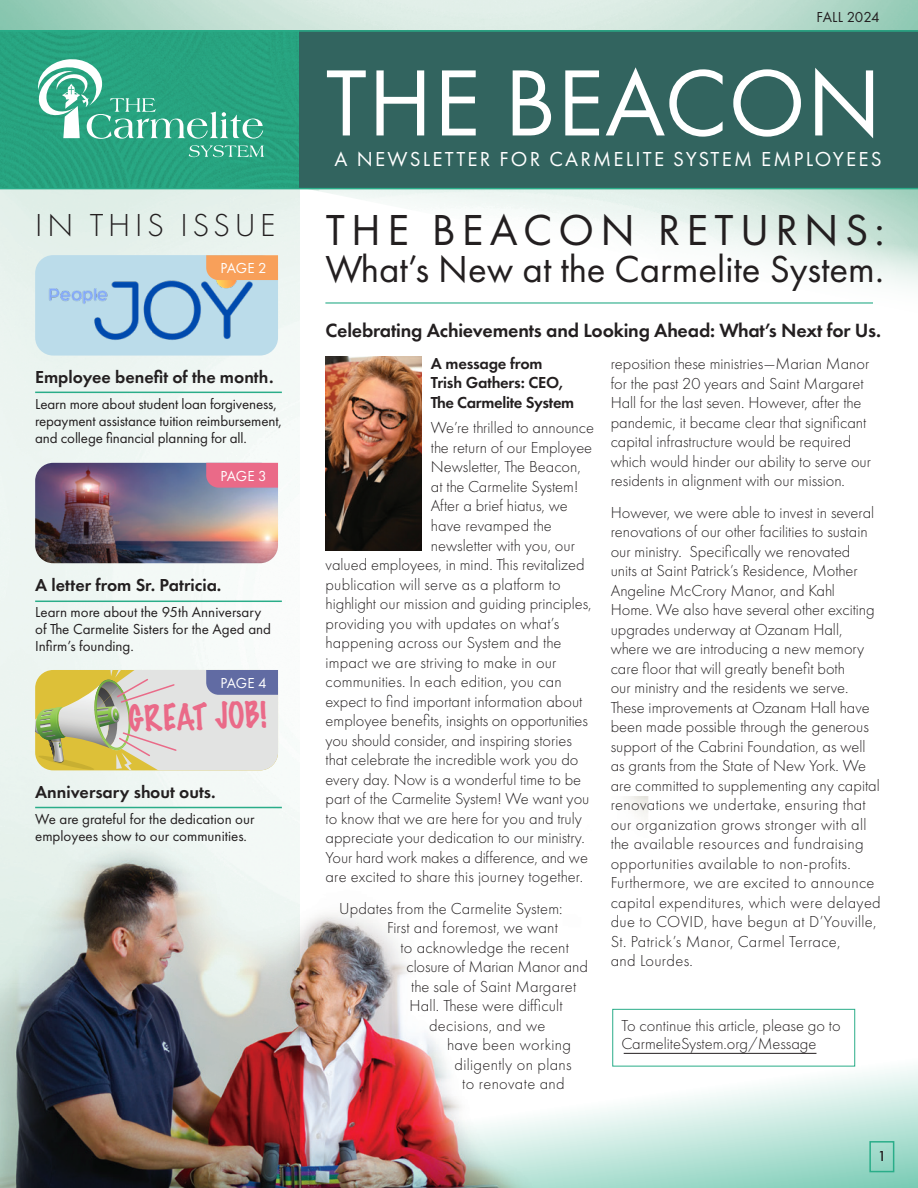
<style>
.page{position:relative;width:918px;height:1188px;background:#fff}
.page>*{position:absolute;margin:0;border:0;box-sizing:border-box;transform-origin:0 0}
.t1{font:97.5px "Futura PT";letter-spacing:.01em;color:#fff}
.t2{font:45px "Futura PT";letter-spacing:.14em;color:#231f20}
.t3{font:39px "Futura PT";color:#231f20}
.t4{font:100 32.7px "Marker Felt";color:#ea6a88;scale:.94 1}
.t5{font:21px "Futura PT";letter-spacing:.105em;color:#fff}
.t6{font:600 19.8px "Futura PT";letter-spacing:-.01em;color:#231f20}
.t7{font:600 18px "Futura PT";color:#231f20}
.t8{font:300 16.5px/19.5px "Futura PT";color:#231f20}
.t9{font:300 16.5px "Futura PT";letter-spacing:.02em;color:#231f20}
.t10{font:600 16.5px/19.5px "Futura PT";letter-spacing:-.02em;color:#231f20}
.t11{font:15px/16.8px "Futura PT";letter-spacing:-.01em;color:#231f20}
.t12{font:15px "Futura PT";letter-spacing:-.01em;color:#fff}
.t13{font:500 15px "Futura PT";color:#231f20}
</style>
<div class="page">
<img style="left:0;top:797px;width:918px;height:391px">
<svg style="left:306px;top:189px;width:612px;height:187px"></svg>
<div style="left:0;top:32px;width:299px;height:156px;background:#27a37f"></div>
<div style="left:299px;top:30px;width:619px;height:159px;background:#32645f"></div>
<svg style="left:189px;top:145px;width:75px;height:12px"></svg>
<svg style="left:38px;top:59px;width:225px;height:80px;background:#4bb294"></svg>
<hr style="left:325px;top:302px;width:548px;height:2px;background:#2aad89">
<hr style="left:0;top:188px;width:918px;height:1px;background:#2aad89">
<hr style="left:0;top:30px;width:918px;height:2px;background:#2aad89">
<img style="left:325px;top:356px;width:96px;height:194px">
<div style="left:869px;top:1141px;width:25px;height:31px;border:2px solid #2aad89"></div>
<div style="left:612px;top:1009px;width:243px;height:57px;border:1px solid #2aad89"></div>
<hr style="left:624px;top:1053px;width:192px;height:1px;background:#231f20">
<img style="left:35px;top:255px;width:236px;height:101px">
<svg style="left:206px;top:255px;width:72px;height:25px;background:#f6a15e"></svg>
<hr style="left:35px;top:392px;width:247px;height:1px;background:#2aad89">
<img style="left:35px;top:463px;width:243px;height:100px">
<div style="left:206px;top:463px;width:72px;height:25px;background:#ea6a88"></div>
<hr style="left:35px;top:601px;width:247px;height:1px;background:#2aad89">
<svg style="left:35px;top:670px;width:243px;height:100px;background:#cdcaad"></svg>
<hr style="left:35px;top:807px;width:247px;height:1px;background:#2aad89">
<p class="t11" style="left:817px;top:8px;width:65px">FALL 2024</p>
<h1 class="t1" style="left:326px;top:45px;width:557px">THE BEACON</h1>
<p class="t5" style="left:335px;top:146px;width:549px">A NEWSLETTER FOR CARMELITE SYSTEM EMPLOYEES</p>
<h2 class="t2" style="left:35px;top:203px;width:851px"><sup>IN</sup> <sup>THIS</sup> <sup>ISSUE</sup> THE BEACON RETURNS:</h2>
<h3 class="t3" style="left:326px;top:246px;width:560px">What’s New at the Carmelite System.</h3>
<p class="t6" style="left:325px;top:318px;width:557px">Celebrating Achievements and Looking Ahead: What’s Next for Us.</p>
<p class="t10" style="left:431px;top:354px;width:145px">A message from<br>Trish Gathers: CEO,<br>The Carmelite System</p>
<p class="t8" style="left:431px;top:418px;width:165px">We’re thrilled to announce</p>
<p class="t8" style="left:431px;top:438px;width:163px">the return of our Employee</p>
<p class="t8" style="left:431px;top:457px;width:151px">Newsletter, The Beacon,</p>
<p class="t8" style="left:431px;top:477px;width:149px">at the Carmelite System!</p>
<p class="t8" style="left:431px;top:496px;width:138px">After a brief hiatus, we</p>
<p class="t8" style="left:431px;top:516px;width:122px">have revamped the</p>
<p class="t8" style="left:431px;top:535px;width:146px">newsletter with you, our</p>
<p class="t8" style="left:326px;top:555px;width:261px">valued employees, in mind. This revitalized</p>
<p class="t8" style="left:326px;top:574px;width:237px">publication will serve as a platform to</p>
<p class="t8" style="left:326px;top:594px;width:267px">highlight our mission and guiding principles,</p>
<p class="t8" style="left:326px;top:613px;width:235px">providing you with updates on what’s</p>
<p class="t8" style="left:326px;top:633px;width:237px">happening across our System and the</p>
<p class="t8" style="left:326px;top:652px;width:232px">impact we are striving to make in our</p>
<p class="t8" style="left:326px;top:672px;width:238px">communities. In each edition, you can</p>
<p class="t8" style="left:326px;top:691px;width:258px">expect to find important information about</p>
<p class="t8" style="left:326px;top:711px;width:264px">employee benefits, insights on opportunities</p>
<p class="t8" style="left:326px;top:730px;width:248px">you should consider, and inspiring stories</p>
<p class="t8" style="left:326px;top:750px;width:254px">that celebrate the incredible work you do</p>
<p class="t8" style="left:326px;top:769px;width:257px">every day. Now is a wonderful time to be</p>
<p class="t8" style="left:326px;top:789px;width:265px">part of the Carmelite System! We want you</p>
<p class="t8" style="left:326px;top:808px;width:258px">to know that we are here for you and truly</p>
<p class="t8" style="left:326px;top:828px;width:261px">appreciate your dedication to our ministry.</p>
<p class="t8" style="left:326px;top:847px;width:264px">Your hard work makes a difference, and we</p>
<p class="t8" style="left:326px;top:867px;width:259px">are excited to share this journey together.</p>
<p class="t8" style="left:339px;top:898px;width:225px">Updates from the Carmelite System:</p>
<p class="t8" style="left:387px;top:918px;width:172px">First and foremost, we want</p>
<p class="t8" style="left:401px;top:937px;width:170px">to acknowledge the recent</p>
<p class="t8" style="left:407px;top:957px;width:183px">closure of Marian Manor and</p>
<p class="t8" style="left:411px;top:976px;width:167px">the sale of Saint Margaret</p>
<p class="t8" style="left:410px;top:996px;width:155px">Hall. These were difficult</p>
<p class="t9" style="left:429px;top:1016px;width:118px">decisions, and we</p>
<p class="t9" style="left:447px;top:1035px;width:125px">have been working</p>
<p class="t9" style="left:455px;top:1055px;width:119px">diligently on plans</p>
<p class="t9" style="left:462px;top:1074px;width:104px">to renovate and</p>
<p class="t12" style="left:220px;top:259px;width:48px">PAGE 2</p>
<p class="t8" style="left:611px;top:354px;width:262px">reposition these ministries—Marian Manor for the past 20 years and Saint Margaret Hall for the last seven. However, after the pandemic, it became clear that significant capital infrastructure would be required which would hinder our ability to serve our residents in alignment with our mission.</p>
<p class="t8" style="left:611px;top:502px;width:272px">However, we were able to invest in several renovations of our other facilities to sustain our ministry. Specifically we renovated units at Saint Patrick’s Residence, Mother Angeline McCrory Manor, and Kahl Home. We also have several other exciting upgrades underway at Ozanam Hall, where we are introducing a new memory care floor that will greatly benefit both<br>our ministry and the residents we serve.<br>These improvements at Ozanam Hall have been made possible through the generous support of the Cabrini Foundation, as well as grants from the State of New York. We are committed to supplementing any capital renovations we undertake, ensuring that our organization grows stronger with all the available resources and fundraising opportunities available to non-profits.<br>Furthermore, we are excited to announce capital expenditures, which were delayed due to COVID, have begun at D’Youville, St. Patrick’s Manor, Carmel Terrace,<br>and Lourdes.</p>
<p class="t7" style="left:35px;top:366px;width:240px">Employee benefit of the month.</p>
<p class="t11" style="left:35px;top:396px;width:248px">Learn more about student loan forgiveness, repayment assistance tuition reimbursement, and college financial planning for all.</p>
<p class="t12" style="left:220px;top:467px;width:48px">PAGE 3</p>
<p class="t7" style="left:35px;top:574px;width:188px">A letter from Sr. Patricia.</p>
<p class="t11" style="left:35px;top:603px;width:238px">Learn more about the 95th Anniversary of The Carmelite Sisters for the Aged and<br>Infirm’s founding.</p>
<p class="t12" style="left:220px;top:674px;width:48px">PAGE 4</p>
<h3 class="t4" style="left:127px;top:693px;width:149px;rotate:-2deg">GREAT JOB!</h3>
<p class="t7" style="left:35px;top:781px;width:182px">Anniversary shout outs.</p>
<p class="t11" style="left:35px;top:811px;width:221px">We are grateful for the dedication our employees show to our communities.</p>
<p class="t8" style="left:622px;top:1017px;width:221px;line-height:18px">To continue this article, please go to<br>CarmeliteSystem.org/Message</p>
<p class="t13" style="left:878px;top:1147px;width:10px">1</p>
</div>
